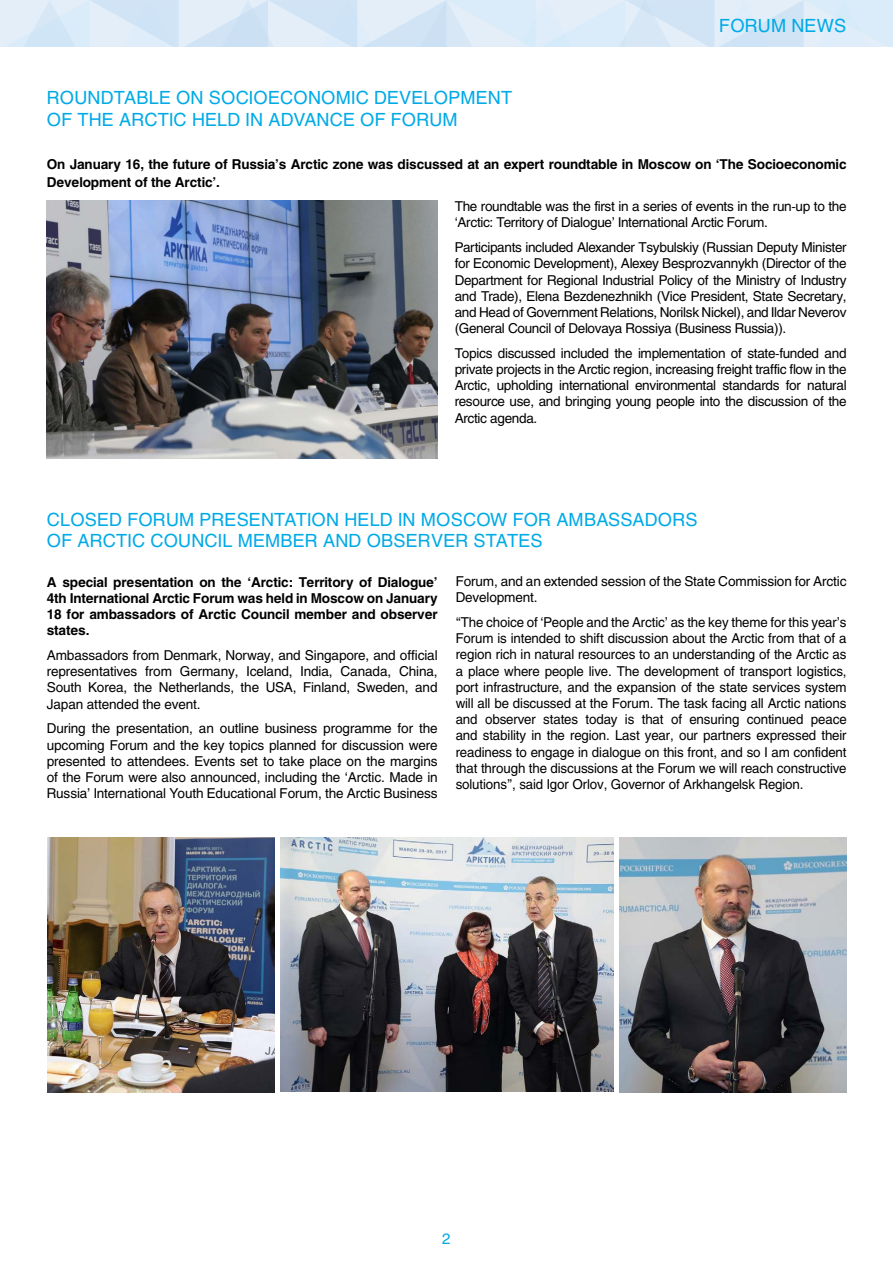
<style>
.page{position:relative;width:893px;height:1263px;background:#fff}
.page>*{position:absolute;margin:0;border:0;box-sizing:border-box;transform-origin:0 0}
.t1{font:18px/21.6px "Helios";letter-spacing:.01em;color:#00aae7}
.t2{font:15px "Helios";color:#00aae7}
.t3{font:13.5px/16.2px "Helios";letter-spacing:-.01em;color:#000;text-align:justify}
.t4{font:700 13.5px/16.2px "Helios";letter-spacing:-.01em;color:#000}
</style>
<div class="page">
<svg style="left:0;top:0;width:893px;height:47px;background:#dae9f7"></svg>
<img style="left:46px;top:200px;width:392px;height:259px">
<img style="left:47px;top:838px;width:227px;height:255px">
<img style="left:619px;top:838px;width:228px;height:255px">
<img style="left:281px;top:838px;width:332px;height:254px">
<h1 class="t1" style="left:47px;top:86px;width:467px">ROUNDTABLE ON SOCIOECONOMIC DEVELOPMENT<br>OF THE ARCTIC HELD IN ADVANCE OF FORUM</h1>
<h1 class="t1" style="left:719px;top:14px;width:128px">FORUM NEWS</h1>
<p class="t4" style="left:47px;top:155px;width:801px;line-height:18px">On January 16, the future of Russia’s Arctic zone was discussed at an expert roundtable in Moscow on ‘The Socioeconomic<br>Development of the Arctic’.</p>
<p class="t3" style="left:455px;top:198px;width:393px">The roundtable was the first in a series of events in the run-up to the ‘Arctic: Territory of Dialogue’ International Arctic Forum.</p>
<p class="t3" style="left:455px;top:239px;width:393px">Participants included Alexander Tsybulskiy (Russian Deputy Minister for Economic Development), Alexey Besprozvannykh (Director of the Department for Regional Industrial Policy of the Ministry of Industry and Trade), Elena Bezdenezhnikh (Vice President, State Secretary, and Head of Government Relations, Norilsk Nickel), and Ildar Neverov (General Council of Delovaya Rossiya (Business Russia)).</p>
<p class="t3" style="left:455px;top:345px;width:393px">Topics discussed included the implementation of state-funded and private projects in the Arctic region, increasing freight traffic flow in the Arctic, upholding international environmental standards for natural resource use, and bringing young people into the discussion of the Arctic agenda.</p>
<h1 class="t1" style="left:47px;top:509px;width:652px;line-height:21px">CLOSED FORUM PRESENTATION HELD IN MOSCOW FOR AMBASSADORS<br>OF ARCTIC COUNCIL MEMBER AND OBSERVER STATES</h1>
<p class="t4" style="left:47px;top:574px;width:392px;text-align:justify">A special presentation on the ‘Arctic: Territory of Dialogue’ 4th International Arctic Forum was held in Moscow on January 18 for ambassadors of Arctic Council member and observer states.</p>
<p class="t3" style="left:47px;top:647px;width:392px">Ambassadors from Denmark, Norway, and Singapore, and official representatives from Germany, Iceland, India, Canada, China, South Korea, the Netherlands, the USA, Finland, Sweden, and Japan attended the event.</p>
<p class="t3" style="left:47px;top:720px;width:392px">During the presentation, an outline business programme for the upcoming Forum and the key topics planned for discussion were presented to attendees. Events set to take place on the margins of the Forum were also announced, including the ‘Arctic. Made in Russia’ International Youth Educational Forum, the Arctic Business</p>
<p class="t3" style="left:456px;top:573px;width:392px">Forum, and an extended session of the State Commission for Arctic<br>Development.</p>
<p class="t3" style="left:456px;top:614px;width:392px">“The choice of ‘People and the Arctic’ as the key theme for this year’s Forum is intended to shift discussion about the Arctic from that of a region rich in natural resources to an understanding of the Arctic as a place where people live. The development of transport logistics, port infrastructure, and the expansion of the state services system will all be discussed at the Forum. The task facing all Arctic nations and observer states today is that of ensuring continued peace and stability in the region. Last year, our partners expressed their readiness to engage in dialogue on this front, and so I am confident that through the discussions at the Forum we will reach constructive solutions”, said Igor Orlov, Governor of Arkhangelsk Region.</p>
<p class="t2" style="left:442px;top:1229px;width:10px">2</p>
</div>
